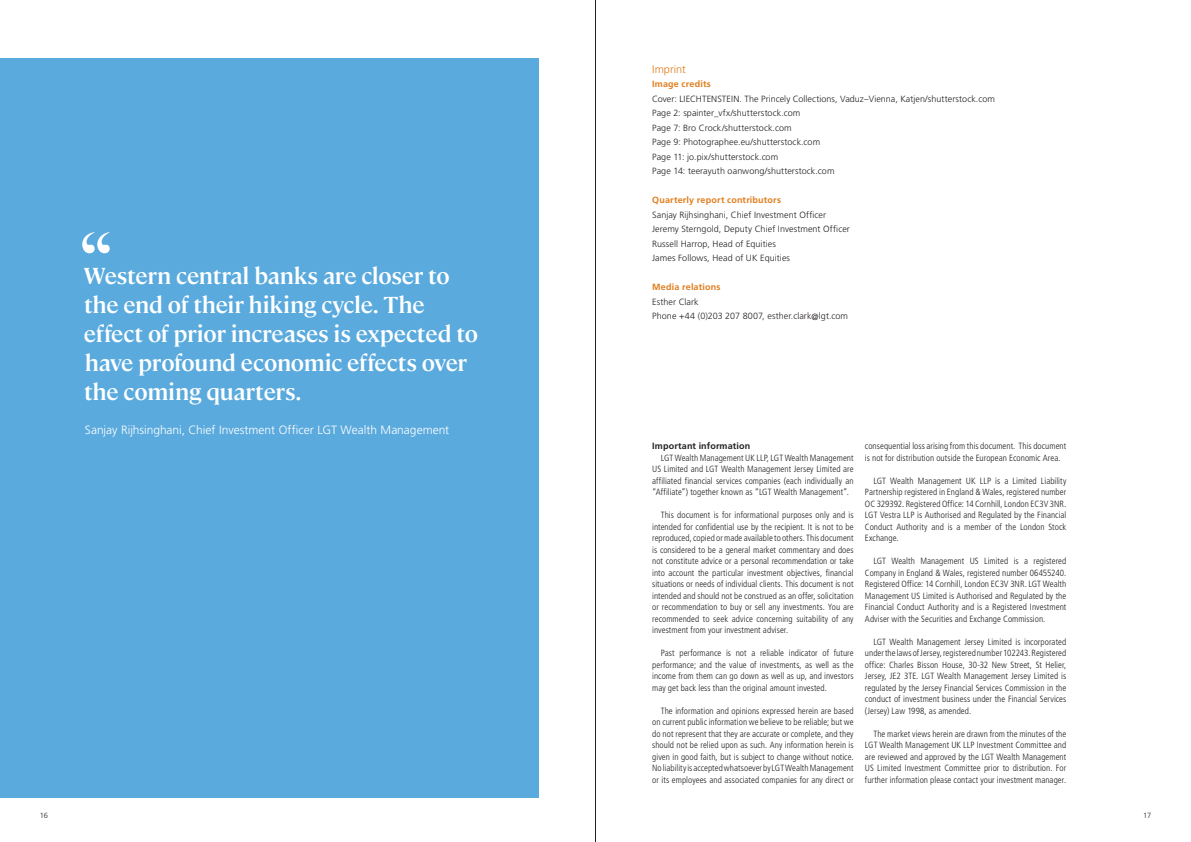
<style>
.page{position:relative;width:1191px;height:842px;background:#fff}
.page>*{position:absolute;margin:0;border:0;box-sizing:border-box;transform-origin:0 0}
.t1{font:600 23px/29px "Cambon";letter-spacing:-.01em;color:#fff}
.t2{font:300 12px "Frutiger LT Std";color:#fff}
.t3{font:300 11px "Frutiger LT Std";letter-spacing:.005em;color:#e17c1b}
.t4{font:300 condensed 9px/11.5px "Frutiger LT Std";letter-spacing:.005em;color:#231f20;text-align:justify}
.t5{font:300 9px/14.5px "Frutiger LT Std";letter-spacing:.01em;color:#231f20}
.t6{font:700 9px "Frutiger LT Std";letter-spacing:.02em;color:#e17c1b}
.t7{font:700 9px "Frutiger LT Std";letter-spacing:.015em;color:#231f20}
.t8{font:300 7.5px "Frutiger LT Std";color:#231f20}
</style>
<div class="page">
<div style="left:0;top:58px;width:539px;height:740px;background:#5aaade"></div>
<svg style="left:82px;top:232px;width:28px;height:21px"></svg>
<hr style="left:595px;top:0;width:1px;height:842px;background:#231f20">
<h1 class="t1" style="left:84px;top:259px;width:396px">Western central banks are closer to the end of their hiking cycle. The effect of prior increases is expected to have profound economic effects over the coming quarters.</h1>
<h2 class="t2" style="left:85px;top:423px;width:366px">Sanjay Rijhsinghani, Chief Investment Officer LGT Wealth Management</h2>
<p class="t3" style="left:652px;top:63px;width:35px">Imprint</p>
<p class="t6" style="left:652px;top:79px;width:60px">Image credits</p>
<p class="t5" style="left:652px;top:91px;width:344px">Cover: LIECHTENSTEIN. The Princely Collections, Vaduz–Vienna, Katjen/shutterstock.com Page 2: spainter_vfx/shutterstock.com<br>Page 7: Bro Crock/shutterstock.com<br>Page 9: Photographee.eu/shutterstock.com<br>Page 11: jo.pix/shutterstock.com<br>Page 14: teerayuth oanwong/shutterstock.com</p>
<p class="t6" style="left:652px;top:195px;width:130px">Quarterly report contributors</p>
<p class="t5" style="left:652px;top:207px;width:199px">Sanjay Rijhsinghani, Chief Investment Officer Jeremy Sterngold, Deputy Chief Investment Officer Russell Harrop, Head of Equities<br>James Follows, Head of UK Equities</p>
<p class="t6" style="left:652px;top:282px;width:70px">Media relations</p>
<p class="t5" style="left:652px;top:294px;width:197px">Esther Clark<br>Phone +44 (0)203 207 8007, esther.clark@lgt.com</p>
<p class="t7" style="left:652px;top:441px;width:100px">Important information</p>
<p class="t4" style="left:652px;top:452px;width:203px;text-indent:9px">LGT Wealth Management UK LLP, LGT Wealth Management US Limited and LGT Wealth Management Jersey Limited are affiliated financial services companies (each individually an “Affiliate”) together known as “LGT Wealth Management”.</p>
<p class="t4" style="left:652px;top:509px;width:203px;text-indent:9px">This document is for informational purposes only and is intended for confidential use by the recipient. It is not to be reproduced, copied or made available to others. This document is considered to be a general market commentary and does not constitute advice or a personal recommendation or take into account the particular investment objectives, financial situations or needs of individual clients. This document is not intended and should not be construed as an offer, solicitation or recommendation to buy or sell any investments. You are recommended to seek advice concerning suitability of any investment from your investment adviser.</p>
<p class="t4" style="left:652px;top:647px;width:203px;text-indent:9px">Past performance is not a reliable indicator of future performance; and the value of investments, as well as the income from them can go down as well as up, and investors may get back less than the original amount invested.</p>
<p class="t4" style="left:652px;top:705px;width:203px;text-indent:9px">The information and opinions expressed herein are based on current public information we believe to be reliable; but we do not represent that they are accurate or complete, and they should not be relied upon as such. Any information herein is given in good faith, but is subject to change without notice.<br>No liability is accepted whatsoever by LGT Wealth Management or its employees and associated companies for any direct or</p>
<p class="t4" style="left:865px;top:441px;width:203px">consequential loss arising from this document. This document is not for distribution outside the European Economic Area.</p>
<p class="t4" style="left:865px;top:475px;width:203px;text-indent:9px">LGT Wealth Management UK LLP is a Limited Liability Partnership registered in England &amp; Wales, registered number OC 329392. Registered Office: 14 Cornhill, London EC3V 3NR.<br>LGT Vestra LLP is Authorised and Regulated by the Financial Conduct Authority and is a member of the London Stock Exchange.</p>
<p class="t4" style="left:865px;top:556px;width:203px;text-indent:9px">LGT Wealth Management US Limited is a registered Company in England &amp; Wales, registered number 06455240.<br>Registered Office: 14 Cornhill, London EC3V 3NR. LGT Wealth Management US Limited is Authorised and Regulated by the Financial Conduct Authority and is a Registered Investment Adviser with the Securities and Exchange Commission.</p>
<p class="t4" style="left:865px;top:636px;width:203px;text-indent:9px">LGT Wealth Management Jersey Limited is incorporated under the laws of Jersey, registered number 102243. Registered office: Charles Bisson House, 30-32 New Street, St Helier, Jersey, JE2 3TE. LGT Wealth Management Jersey Limited is regulated by the Jersey Financial Services Commission in the conduct of investment business under the Financial Services (Jersey) Law 1998, as amended.</p>
<p class="t4" style="left:865px;top:728px;width:203px;text-indent:9px">The market views herein are drawn from the minutes of the LGT Wealth Management UK LLP Investment Committee and are reviewed and approved by the LGT Wealth Management US Limited Investment Committee prior to distribution. For further information please contact your investment manager.</p>
<p class="t8" style="left:40px;top:811px;width:10px">16</p>
<p class="t8" style="left:1143px;top:811px;width:9px">17</p>
</div>
